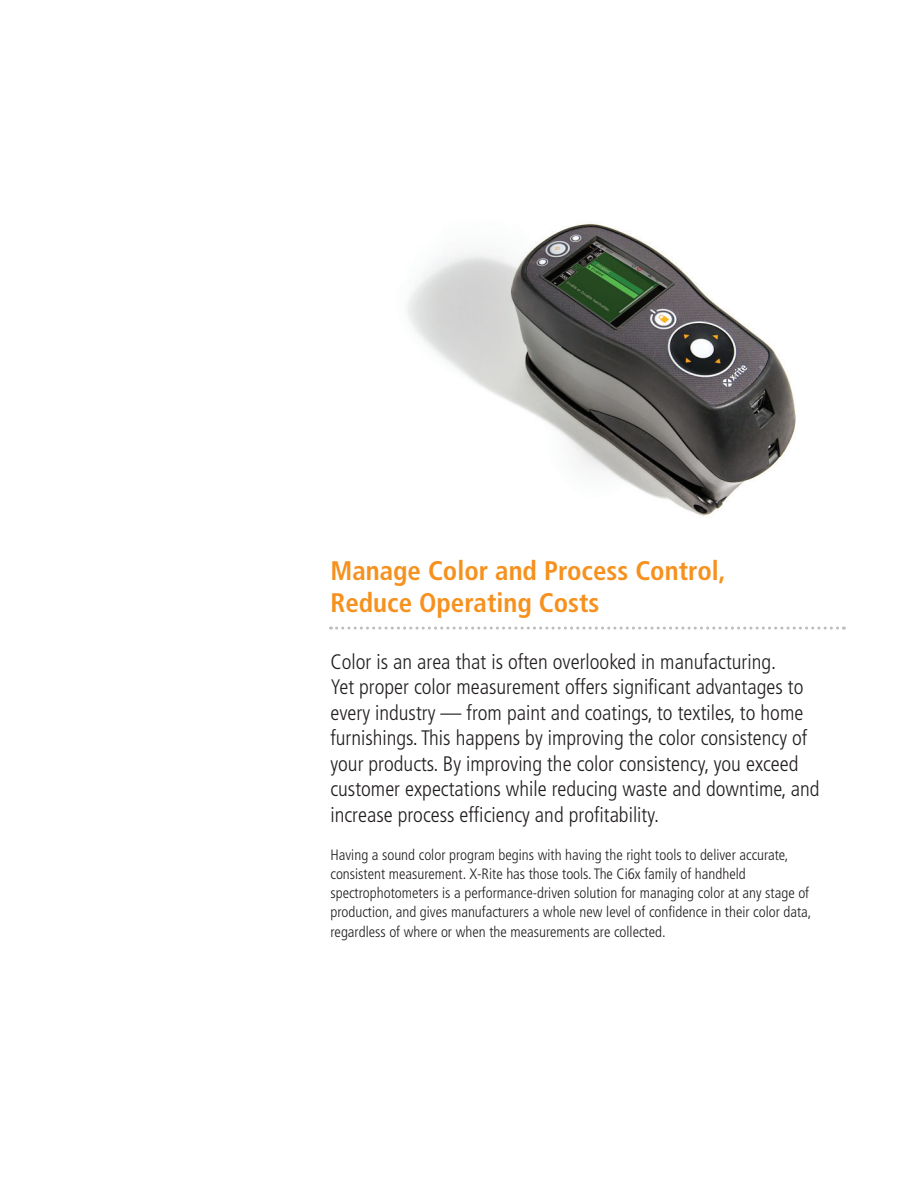
<style>
.page{position:relative;width:918px;height:1188px;background:#fff}
.page>*{position:absolute;margin:0;border:0;box-sizing:border-box;transform-origin:0 0}
.t1{font:700 condensed 26.85px/32.2px "Frutiger";color:#f6911e}
.t2{font:300 condensed 21px/25.5px "Frutiger";color:#231f20}
.t3{font:300 condensed 15px/19.2px "Frutiger";color:#231f20}
</style>
<div class="page">
<svg style="left:337px;top:627px;width:507px;height:3px"></svg>
<img style="left:407px;top:223px;width:389px;height:293px">
<p class="t1" style="left:330px;top:554px;width:397px">Manage Color and Process Control,<br>Reduce Operating Costs</p>
<p class="t2" style="left:330px;top:649px;width:491px">Color is an area that is often overlooked in manufacturing.<br>Yet proper color measurement offers significant advantages to every industry — from paint and coatings, to textiles, to home furnishings. This happens by improving the color consistency of your products. By improving the color consistency, you exceed customer expectations while reducing waste and downtime, and increase process efficiency and profitability.</p>
<p class="t3" style="left:330px;top:845px;width:483px">Having a sound color program begins with having the right tools to deliver accurate, consistent measurement. X-Rite has those tools. The Ci6x family of handheld spectrophotometers is a performance-driven solution for managing color at any stage of production, and gives manufacturers a whole new level of confidence in their color data, regardless of where or when the measurements are collected.</p>
</div>
